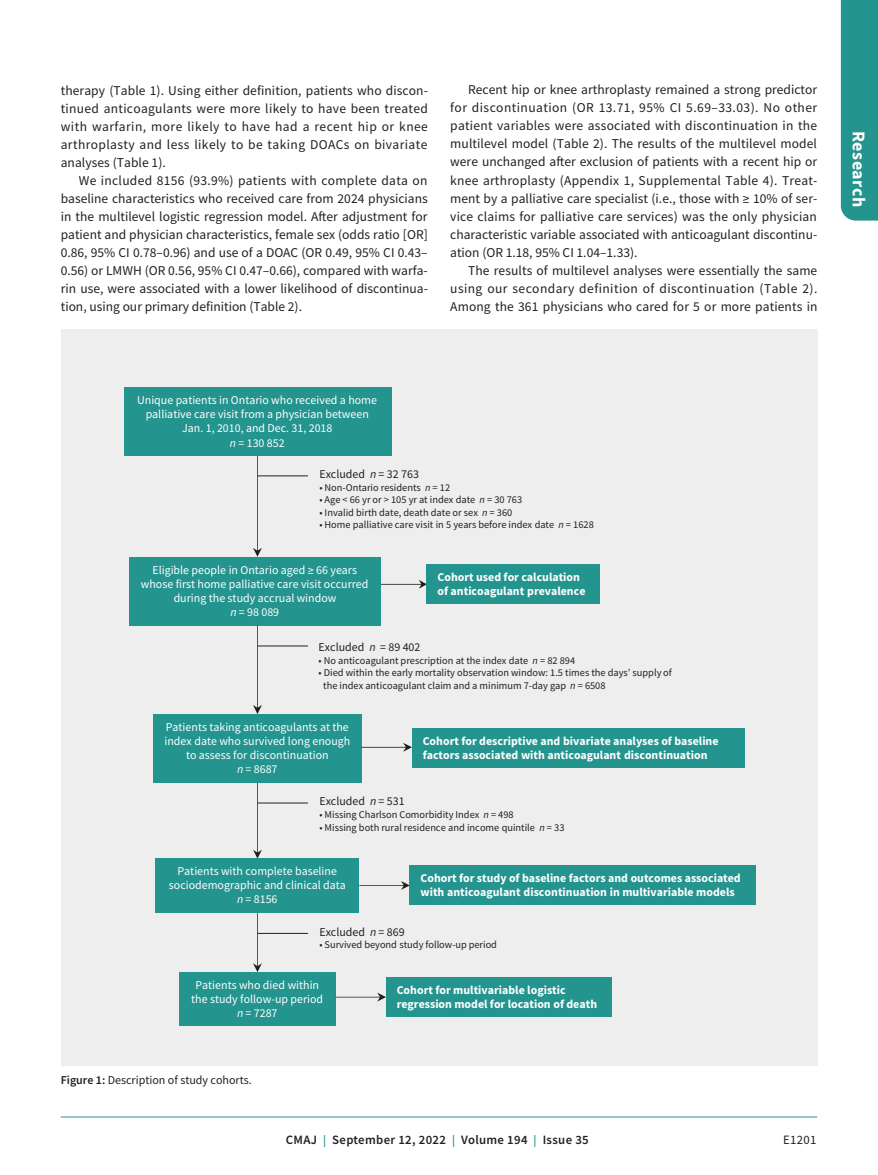
<style>
.page{position:relative;width:878px;height:1175px;background:#fff}
.page>*{position:absolute;margin:0;border:0;box-sizing:border-box;transform-origin:0 0}
.t1{font:700 18px "Source Sans Pro";letter-spacing:.025em;color:#fff}
.t2{font:13.5px/18px "Source Sans Pro";letter-spacing:.005em;color:#231f20;text-align:justify}
.t3{font:600 12.75px "Source Sans Pro";letter-spacing:.025em;color:#231f20}
.t4{font:12.75px "Source Sans Pro";letter-spacing:.025em;color:#231f20}
.t5{font:12px "Source Sans Pro";color:#231f20}
.t6{font:11.85px/14.2px "Source Sans Pro";color:#fff;text-align:center}
.t7{font:700 11.85px/14.2px "Source Sans Pro";color:#fff}
.t8{font:11.85px "Source Sans Pro";color:#231f20}
.t9{font:10.35px/12.5px "Source Sans Pro";color:#231f20}
.s1{font-style:italic}
.s2{font-weight:600}
.s3{font-size:12px;color:#24948e}
</style>
<div class="page">
<div style="left:840px;top:0;width:38px;height:220px;background:#24948e"></div>
<hr style="left:61px;top:1116px;width:756px;height:1px;background:#24948e">
<div style="left:61px;top:328px;width:756px;height:737px;background:#eeeeef"></div>
<hr style="left:257px;top:475px;width:51px;height:1px;background:#231f20">
<svg style="left:253px;top:455px;width:9px;height:102px"></svg>
<div style="left:124px;top:387px;width:267px;height:68px;background:#24948e"></div>
<div style="left:129px;top:557px;width:251px;height:68px;background:#24948e"></div>
<svg style="left:381px;top:580px;width:46px;height:9px"></svg>
<div style="left:427px;top:564px;width:173px;height:40px;background:#24948e"></div>
<hr style="left:257px;top:645px;width:51px;height:1px;background:#231f20">
<svg style="left:253px;top:625px;width:9px;height:89px"></svg>
<div style="left:153px;top:714px;width:208px;height:68px;background:#24948e"></div>
<svg style="left:361px;top:743px;width:51px;height:8px"></svg>
<div style="left:412px;top:728px;width:332px;height:40px;background:#24948e"></div>
<hr style="left:257px;top:802px;width:51px;height:1px;background:#231f20">
<svg style="left:253px;top:783px;width:9px;height:75px"></svg>
<div style="left:156px;top:858px;width:203px;height:54px;background:#24948e"></div>
<svg style="left:359px;top:881px;width:51px;height:9px"></svg>
<div style="left:410px;top:865px;width:346px;height:40px;background:#24948e"></div>
<hr style="left:257px;top:933px;width:51px;height:1px;background:#231f20">
<svg style="left:253px;top:913px;width:9px;height:59px"></svg>
<div style="left:179px;top:972px;width:156px;height:54px;background:#24948e"></div>
<svg style="left:335px;top:992px;width:51px;height:9px"></svg>
<div style="left:386px;top:977px;width:225px;height:40px;background:#24948e"></div>
<p class="t2" style="left:61px;top:81px;width:369px">therapy (Table 1). Using either definition, patients who discon&shy;tinued anticoagulants were more likely to have been treated with warfarin, more likely to have had a recent hip or knee arthroplasty and less likely to be taking DOACs on bivariate analyses (Table 1).</p>
<p class="t2" style="left:61px;top:171px;width:368px;text-indent:18px">We included 8156 (93.9%) patients with complete data on baseline characteristics who received care from 2024 physicians in the multilevel logistic regression model. After adjustment for patient and physician characteristics, female sex (odds ratio [OR] 0.86, 95% CI 0.78–0.96) and use of a DOAC (OR 0.49, 95% CI 0.43– 0.56) or LMWH (OR 0.56, 95% CI 0.47–0.66), compared with warfa&shy;rin use, were associated with a lower likelihood of discontinua&shy;tion, using our primary definition (Table 2).</p>
<p class="t2" style="left:450px;top:81px;width:368px;text-indent:18px">Recent hip or knee arthroplasty remained a strong predictor for discontinuation (OR 13.71, 95% CI 5.69–33.03). No other patient variables were associated with discontinuation in the multilevel model (Table 2). The results of the multilevel model were unchanged after exclusion of patients with a recent hip or knee arthroplasty (Appendix 1, Supplemental Table 4). Treat&shy;ment by a palliative care specialist (i.e., those with ≥ 10% of ser&shy;vice claims for palliative care services) was the only physician characteristic variable associated with anticoagulant discontinu&shy;ation (OR 1.18, 95% CI 1.04–1.33).</p>
<p class="t2" style="left:450px;top:261px;width:369px;text-indent:18px">The results of multilevel analyses were essentially the same using our secondary definition of discontinuation (Table 2).<br>Among the 361 physicians who cared for 5 or more patients in</p>
<p class="t6" style="left:137px;top:394px;width:241px">Unique patients in Ontario who received a home palliative care visit from a physician between Jan. 1, 2010, and Dec. 31, 2018<br><span class="s1">n</span> = 130 852</p>
<p class="t8" style="left:319px;top:469px;width:101px">Excluded <span class="s1">n</span> = 32 763</p>
<p class="t9" style="left:319px;top:482px;width:132px">• Non-Ontario residents <span class="s1">n</span> = 12</p>
<p class="t9" style="left:319px;top:494px;width:204px">• Age &lt; 66 yr or &gt; 105 yr at index date <span class="s1">n</span> = 30 763</p>
<p class="t9" style="left:319px;top:507px;width:194px">• Invalid birth date, death date or sex <span class="s1">n</span> = 360</p>
<p class="t9" style="left:319px;top:519px;width:276px">• Home palliative care visit in 5 years before index date <span class="s1">n</span> = 1628</p>
<p class="t6" style="left:141px;top:563px;width:229px">Eligible people in Ontario aged ≥ 66 years whose first home palliative care visit occurred during the study accrual window<br><span class="s1">n</span> = 98 089</p>
<p class="t7" style="left:437px;top:571px;width:149px">Cohort used for calculation of anticoagulant prevalence</p>
<p class="t8" style="left:318px;top:642px;width:103px">Excluded <span class="s1">n</span> = 89 402</p>
<p class="t9" style="left:318px;top:655px;width:258px">• No anticoagulant prescription at the index date <span class="s1">n</span> = 82 894</p>
<p class="t9" style="left:323px;top:667px;width:350px;text-indent:-5px">• Died within the early mortality observation window: 1.5 times the days’ supply of the index anticoagulant claim and a minimum 7-day gap <span class="s1">n</span> = 6508</p>
<p class="t6" style="left:164px;top:720px;width:187px">Patients taking anticoagulants at the index date who survived long enough to assess for discontinuation<br><span class="s1">n</span> = 8687</p>
<p class="t7" style="left:422px;top:735px;width:297px">Cohort for descriptive and bivariate analyses of baseline factors associated with anticoagulant discontinuation</p>
<p class="t8" style="left:319px;top:796px;width:87px">Excluded <span class="s1">n</span> = 531</p>
<p class="t9" style="left:319px;top:809px;width:196px">• Missing Charlson Comorbidity Index <span class="s1">n</span> = 498</p>
<p class="t9" style="left:319px;top:821px;width:246px">• Missing both rural residence and income quintile <span class="s1">n</span> = 33</p>
<p class="t6" style="left:169px;top:864px;width:178px">Patients with complete baseline sociodemographic and clinical data <span class="s1">n</span> = 8156</p>
<p class="t7" style="left:420px;top:871px;width:322px">Cohort for study of baseline factors and outcomes associated with anticoagulant discontinuation in multivariable models</p>
<p class="t8" style="left:319px;top:927px;width:87px">Excluded <span class="s1">n</span> = 869</p>
<p class="t9" style="left:319px;top:939px;width:179px">• Survived beyond study follow-up period</p>
<p class="t6" style="left:191px;top:978px;width:133px">Patients who died within the study follow-up period <span class="s1">n</span> = 7287</p>
<p class="t7" style="left:396px;top:983px;width:202px">Cohort for multivariable logistic regression model for location of death</p>
<p class="t5" style="left:61px;top:1072px;width:193px"><span class="s2">Figure 1:</span> Description of study cohorts.</p>
<p class="t3" style="left:286px;top:1131px;width:304px">CMAJ <span class="s3">|</span> September 12, 2022 <span class="s3">|</span> Volume 194 <span class="s3">|</span> Issue 35</p>
<p class="t4" style="left:783px;top:1132px;width:35px">E1201</p>
<h1 class="t1" style="left:871px;top:131px;width:78px;rotate:90deg">Research</h1>
</div>
